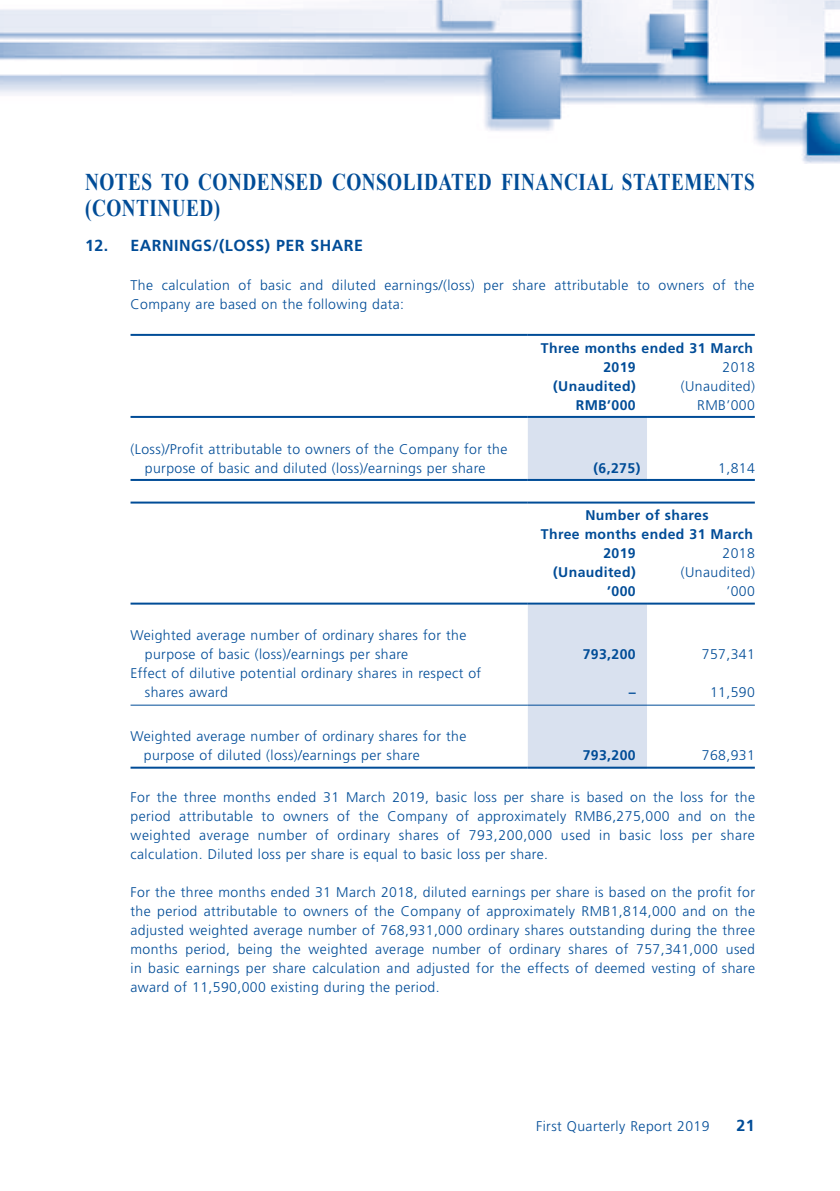
<style>
.page{position:relative;width:840px;height:1191px;background:#fff}
.page>*{position:absolute;margin:0;border:0;box-sizing:border-box;transform-origin:0 0}
.t1{font:700 24px/26px "Times New Roman";letter-spacing:.025em;color:#004c97;scale:.8 1}
.t2{font:700 16px "Frutiger LT Std";letter-spacing:.03em;color:#004c97}
.t3{font:300 14px/19px "Frutiger LT Std";letter-spacing:.03em;color:#004c97}
.t4{font:700 14px/19px "Frutiger LT Std";letter-spacing:.03em;color:#004c97}
</style>
<div class="page">
<img style="left:0;top:0;width:839px;height:163px">
<div style="left:527px;top:418px;width:119px;height:61px;background:#d9e1ef"></div>
<hr style="left:130px;top:334px;width:397px;height:2px;background:#004c97">
<hr style="left:527px;top:334px;width:227px;height:2px;background:#004c97">
<hr style="left:130px;top:416px;width:397px;height:2px;background:#004c97">
<hr style="left:527px;top:416px;width:119px;height:2px;background:#004c97">
<hr style="left:646px;top:416px;width:108px;height:2px;background:#004c97">
<hr style="left:130px;top:479px;width:397px;height:2px;background:#004c97">
<hr style="left:527px;top:479px;width:119px;height:2px;background:#004c97">
<hr style="left:646px;top:479px;width:108px;height:2px;background:#004c97">
<div style="left:527px;top:604px;width:119px;height:162px;background:#d9e1ef"></div>
<hr style="left:130px;top:501px;width:397px;height:2px;background:#004c97">
<hr style="left:527px;top:501px;width:227px;height:2px;background:#004c97">
<hr style="left:130px;top:602px;width:397px;height:2px;background:#004c97">
<hr style="left:527px;top:602px;width:119px;height:2px;background:#004c97">
<hr style="left:646px;top:602px;width:108px;height:2px;background:#004c97">
<hr style="left:130px;top:704px;width:397px;height:1px;background:#004c97">
<hr style="left:527px;top:704px;width:119px;height:1px;background:#004c97">
<hr style="left:646px;top:704px;width:108px;height:1px;background:#004c97">
<hr style="left:130px;top:766px;width:397px;height:2px;background:#004c97">
<hr style="left:527px;top:766px;width:119px;height:2px;background:#004c97">
<hr style="left:646px;top:766px;width:108px;height:2px;background:#004c97">
<h1 class="t1" style="left:85px;top:168px;width:838px">NOTES TO CONDENSED CONSOLIDATED FINANCIAL STATEMENTS (CONTINUED)</h1>
<p class="t2" style="left:85px;top:236px;width:279px">12. EARNINGS/(LOSS) PER SHARE</p>
<p class="t3" style="left:130px;top:275px;width:625px">The calculation of basic and diluted earnings/(loss) per share attributable to owners of the<br>Company are based on the following data:</p>
<p class="t4" style="left:603px;top:338px;width:151px;text-indent:-62px">Three months ended 31 March<br>2019</p>
<p class="t3" style="left:722px;top:357px;width:34px">2018</p>
<p class="t3" style="left:130px;top:439px;width:378px;text-align:center">(Loss)/Profit attributable to owners of the Company for the purpose of basic and diluted (loss)/earnings per share</p>
<p class="t3" style="left:145px;top:626px;width:323px;text-indent:-14px">Weighted average number of ordinary shares for the purpose of basic (loss)/earnings per share</p>
<p class="t3" style="left:145px;top:664px;width:337px;text-indent:-14px">Effect of dilutive potential ordinary shares in respect of shares award</p>
<p class="t4" style="left:553px;top:376px;width:84px">(Unaudited)</p>
<p class="t3" style="left:680px;top:376px;width:75px">(Unaudited)</p>
<p class="t4" style="left:575px;top:395px;width:61px">RMB’000</p>
<p class="t3" style="left:696px;top:395px;width:59px">RMB’000</p>
<p class="t4" style="left:593px;top:458px;width:48px">(6,275)</p>
<p class="t3" style="left:717px;top:458px;width:38px">1,814</p>
<p class="t4" style="left:585px;top:506px;width:125px">Number of shares</p>
<p class="t4" style="left:540px;top:525px;width:213px">Three months ended 31 March</p>
<p class="t4" style="left:603px;top:544px;width:34px">2019</p>
<p class="t3" style="left:722px;top:544px;width:34px">2018</p>
<p class="t4" style="left:553px;top:563px;width:84px">(Unaudited)</p>
<p class="t3" style="left:680px;top:563px;width:75px">(Unaudited)</p>
<p class="t4" style="left:607px;top:582px;width:30px">’000</p>
<p class="t3" style="left:726px;top:582px;width:30px">’000</p>
<p class="t4" style="left:582px;top:645px;width:54px">793,200</p>
<p class="t3" style="left:701px;top:645px;width:54px">757,341</p>
<p class="t4" style="left:628px;top:683px;width:8px">–</p>
<p class="t3" style="left:709px;top:683px;width:46px">11,590</p>
<p class="t3" style="left:144px;top:727px;width:324px;text-indent:-13px">Weighted average number of ordinary shares for the purpose of diluted (loss)/earnings per share</p>
<p class="t4" style="left:582px;top:746px;width:54px">793,200</p>
<p class="t3" style="left:701px;top:746px;width:54px">768,931</p>
<p class="t3" style="left:130px;top:788px;width:625px;text-align:justify">For the three months ended 31 March 2019, basic loss per share is based on the loss for the period attributable to owners of the Company of approximately RMB6,275,000 and on the weighted average number of ordinary shares of 793,200,000 used in basic loss per share calculation. Diluted loss per share is equal to basic loss per share.</p>
<p class="t3" style="left:130px;top:882px;width:625px;text-align:justify">For the three months ended 31 March 2018, diluted earnings per share is based on the profit for the period attributable to owners of the Company of approximately RMB1,814,000 and on the adjusted weighted average number of 768,931,000 ordinary shares outstanding during the three months period, being the weighted average number of ordinary shares of 757,341,000 used in basic earnings per share calculation and adjusted for the effects of deemed vesting of share award of 11,590,000 existing during the period.</p>
<p class="t3" style="left:536px;top:1117px;width:175px">First Quarterly Report 2019</p>
<p class="t2" style="left:736px;top:1115px;width:20px">21</p>
</div>
